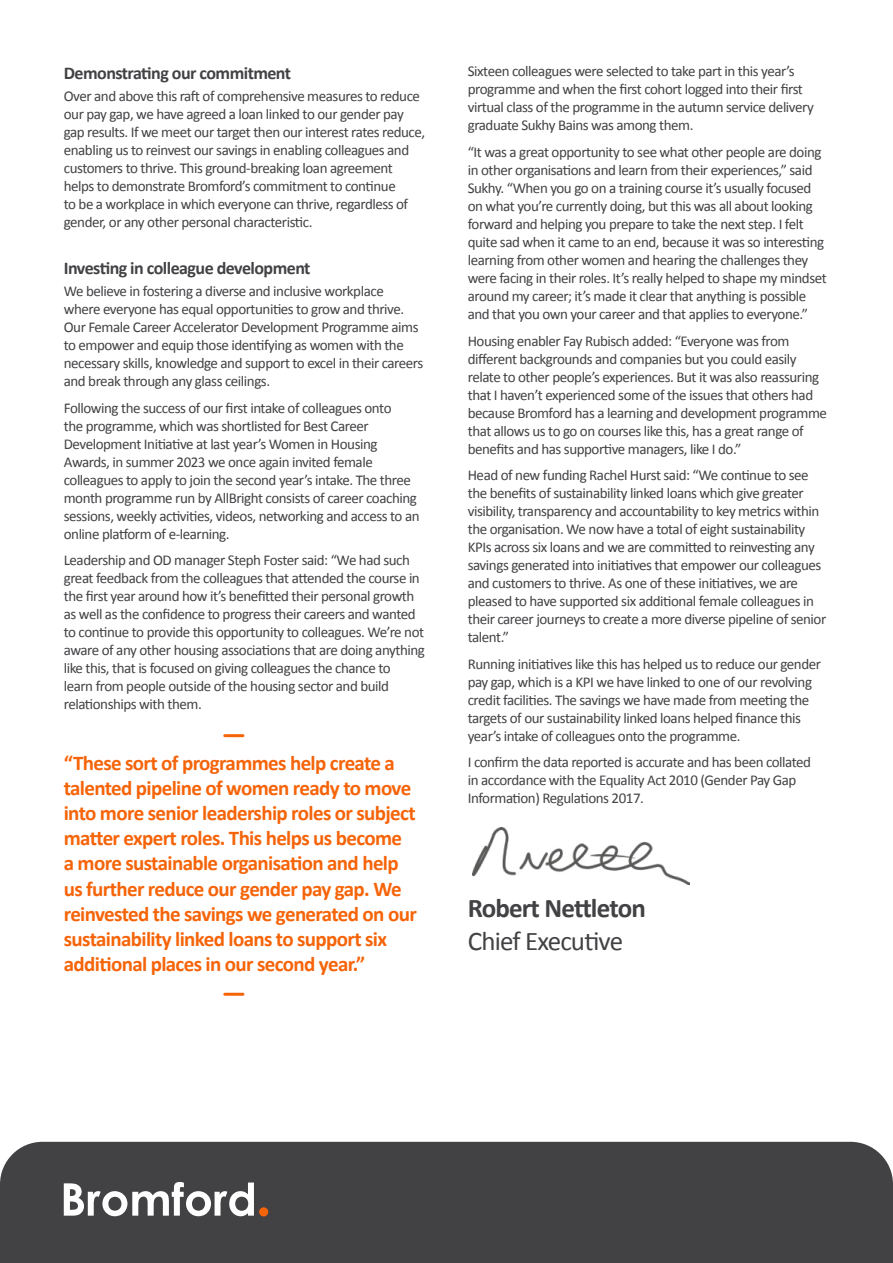
<style>
.page{position:relative;width:893px;height:1263px;background:#fff}
.page>*{position:absolute;margin:0;border:0;box-sizing:border-box;transform-origin:0 0}
.bodytext{font:700 27px/32.4px "Calibri";letter-spacing:-.03em;color:#424245}
.bodytext-2{font:700 21px/25.2px "Calibri";letter-spacing:-.03em;color:#f66409}
.subtitles_end{font:700 18px "Calibri";letter-spacing:-.03em;color:#424245}
.bodytext-3{font:15px/18px "Calibri";letter-spacing:-.03em;color:#424245}
.s1{font-weight:400}
</style>
<div class="page">
<img style="left:473px;top:827px;width:217px;height:58px">
<hr style="left:225px;top:734px;width:18px;height:3px;background:#f66409">
<hr style="left:225px;top:993px;width:18px;height:3px;background:#f66409">
<div style="left:0;top:1142px;width:893px;height:121px;background:#424245"></div>
<svg style="left:64px;top:1182px;width:190px;height:34px"></svg>
<div style="left:259px;top:1207px;width:9px;height:9px;background:#f66409;border-radius:50%"></div>
<h2 class="subtitles_end" style="left:64px;top:60px;width:229px">Demonstrating our commitment</h2>
<p class="bodytext-3" style="left:64px;top:87px;width:363px">Over and above this raft of comprehensive measures to reduce our pay gap, we have agreed a loan linked to our gender pay gap results. If we meet our target then our interest rates reduce, enabling us to reinvest our savings in enabling colleagues and customers to thrive. This ground-breaking loan agreement helps to demonstrate Bromford’s commitment to continue<br>to be a workplace in which everyone can thrive, regardless of gender, or any other personal characteristic.</p>
<h2 class="subtitles_end" style="left:64px;top:255px;width:248px">Investing in colleague development</h2>
<p class="bodytext-3" style="left:64px;top:282px;width:361px">We believe in fostering a diverse and inclusive workplace where everyone has equal opportunities to grow and thrive.<br>Our Female Career Accelerator Development Programme aims to empower and equip those identifying as women with the necessary skills, knowledge and support to excel in their careers and break through any glass ceilings.</p>
<p class="bodytext-3" style="left:64px;top:398px;width:357px">Following the success of our first intake of colleagues onto<br>the programme, which was shortlisted for Best Career Development Initiative at last year’s Women in Housing Awards, in summer 2023 we once again invited female colleagues to apply to join the second year’s intake. The three month programme run by AllBright consists of career coaching sessions, weekly activities, videos, networking and access to an online platform of e-learning.</p>
<p class="bodytext-3" style="left:64px;top:551px;width:363px">Leadership and OD manager Steph Foster said: “We had such great feedback from the colleagues that attended the course in the first year around how it’s benefitted their personal growth as well as the confidence to progress their careers and wanted to continue to provide this opportunity to colleagues. We’re not aware of any other housing associations that are doing anything like this, that is focused on giving colleagues the chance to<br>learn from people outside of the housing sector and build relationships with them.</p>
<p class="bodytext-2" style="left:64px;top:749px;width:354px">“These sort of programmes help create a talented pipeline of women ready to move into more senior leadership roles or subject matter expert roles. This helps us become a more sustainable organisation and help us further reduce our gender pay gap. We reinvested the savings we generated on our sustainability linked loans to support six additional places in our second year.”</p>
<p class="bodytext-3" style="left:468px;top:62px;width:348px">Sixteen colleagues were selected to take part in this year’s programme and when the first cohort logged into their first virtual class of the programme in the autumn service delivery graduate Sukhy Bains was among them.</p>
<p class="bodytext-3" style="left:468px;top:143px;width:360px">“It was a great opportunity to see what other people are doing in other organisations and learn from their experiences,” said Sukhy. “When you go on a training course it’s usually focused on what you’re currently doing, but this was all about looking forward and helping you prepare to take the next step. I felt quite sad when it came to an end, because it was so interesting learning from other women and hearing the challenges they were facing in their roles. It’s really helped to shape my mindset around my career; it’s made it clear that anything is possible and that you own your career and that applies to everyone.”</p>
<p class="bodytext-3" style="left:468px;top:331px;width:361px">Housing enabler Fay Rubisch added: “Everyone was from different backgrounds and companies but you could easily relate to other people’s experiences. But it was also reassuring that I haven’t experienced some of the issues that others had because Bromford has a learning and development programme that allows us to go on courses like this, has a great range of benefits and has supportive managers, like I do.”</p>
<p class="bodytext-3" style="left:468px;top:466px;width:360px">Head of new funding Rachel Hurst said: “We continue to see the benefits of sustainability linked loans which give greater visibility, transparency and accountability to key metrics within the organisation. We now have a total of eight sustainability KPIs across six loans and we are committed to reinvesting any savings generated into initiatives that empower our colleagues and customers to thrive. As one of these initiatives, we are pleased to have supported six additional female colleagues in their career journeys to create a more diverse pipeline of senior talent.”</p>
<p class="bodytext-3" style="left:468px;top:654px;width:355px">Running initiatives like this has helped us to reduce our gender pay gap, which is a KPI we have linked to one of our revolving credit facilities. The savings we have made from meeting the targets of our sustainability linked loans helped finance this year’s intake of colleagues onto the programme.</p>
<p class="bodytext-3" style="left:468px;top:753px;width:345px">I confirm the data reported is accurate and has been collated in accordance with the Equality Act 2010 (Gender Pay Gap<br>Information) Regulations 2017.</p>
<p class="bodytext" style="left:468px;top:891px;width:180px">Robert Nettleton<br><span class="s1">Chief Executive</span></p>
</div>
